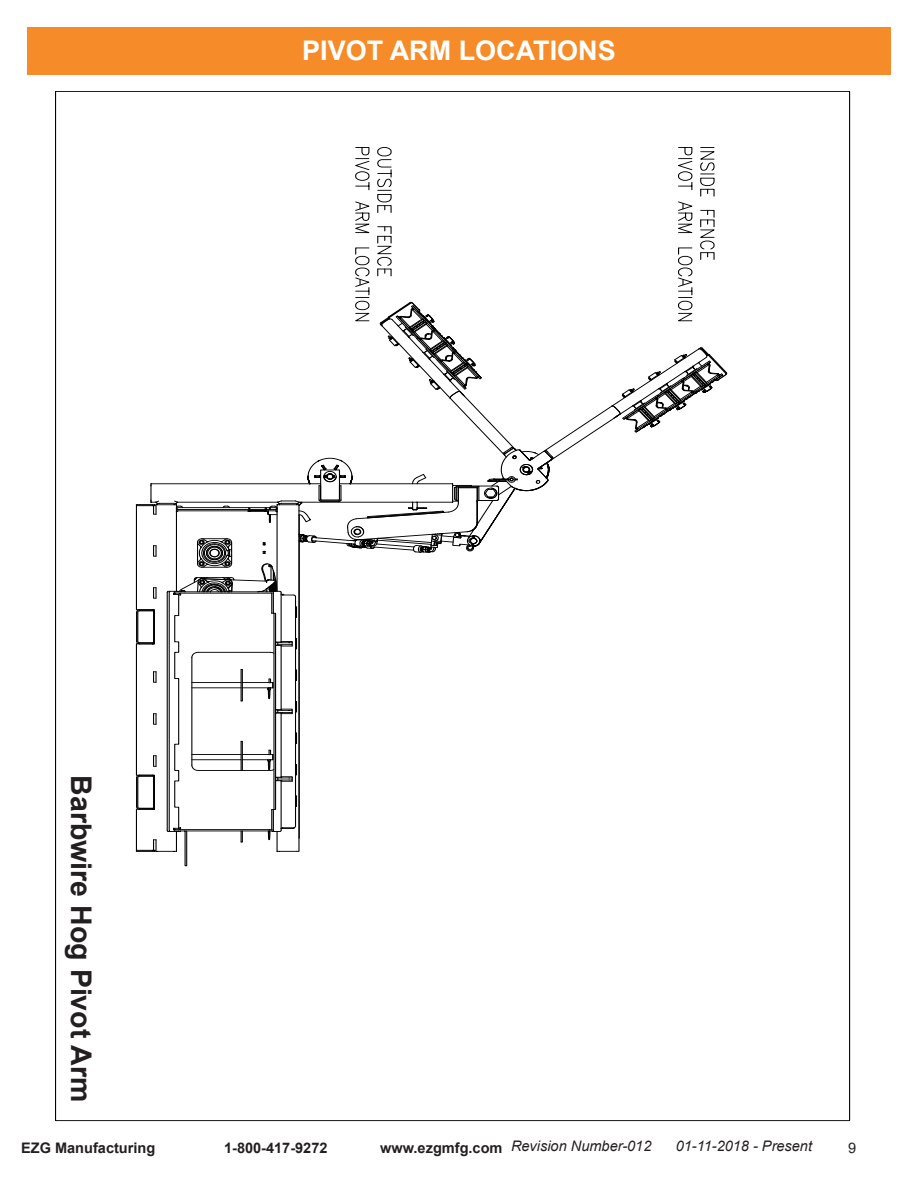
<style>
.page{position:relative;width:918px;height:1188px;background:#fff}
.page>*{position:absolute;margin:0;border:0;box-sizing:border-box;transform-origin:0 0}
.t1{font:700 28.5px "Arial";color:#231f20}
.t2{font:700 27px "Arial";color:#fff}
.t3{font:italic 14.55px "Arial";color:#231f20}
.t4{font:700 14.55px "Arial";color:#231f20}
.t5{font:14.55px "Arial";color:#231f20}
.s1{font-weight:700;font-style:normal}
</style>
<div class="page">
<div style="left:27px;top:27px;width:864px;height:47px;background:#f68c29"></div>
<svg style="left:136px;top:74px;width:592px;height:792px"></svg>
<p class="t2" style="left:302px;top:32px;width:315px">PIVOT ARM LOCATIONS</p>
<p class="t1" style="left:101px;top:775px;width:328px;rotate:90deg">Barbwire Hog Pivot Arm</p>
<p class="t4" style="left:21px;top:1138px;width:136px">EZG Manufacturing</p>
<p class="t4" style="left:224px;top:1138px;width:105px">1-800-417-9272</p>
<p class="t3" style="left:380px;top:1136px;width:273px"><span class="s1">www.ezgmfg.com</span> Revision Number-012</p>
<p class="t3" style="left:676px;top:1136px;width:138px">01-11-2018 - Present</p>
<p class="t5" style="left:848px;top:1138px;width:10px">9</p>
</div>
